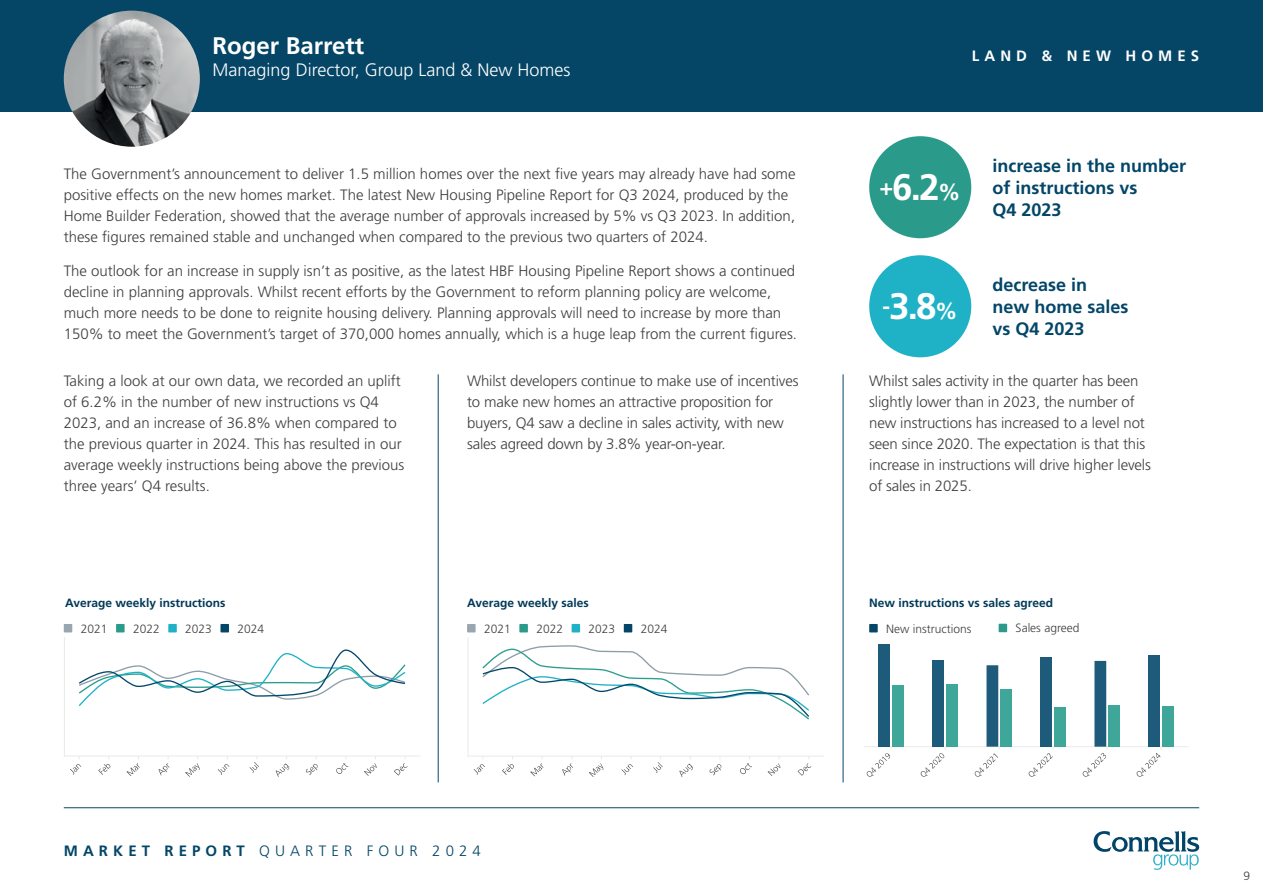
<style>
.page{position:relative;width:1263px;height:893px;background:#fff}
.page>*{position:absolute;margin:0;border:0;box-sizing:border-box;transform-origin:0 0}
.t1{font:700 36.9px "Frutiger LT Std";color:#fff}
.t2{font:700 24px "Frutiger LT Std";color:#fff}
.t3{font:700 18px/21.6px "Frutiger LT Std";color:#034668}
.t4{font:300 18px "Frutiger LT Std";color:#fff}
.t5{font:300 15px/21px "Frutiger LT Std";color:#3e3e3f}
.t6{font:300 15px "Frutiger LT Std";letter-spacing:.34em;color:#034668}
.t7{font:700 15px "Frutiger LT Std";letter-spacing:.34em;color:#fff}
.t8{font:700 12px "Frutiger LT Std";color:#013957}
.t9{font:300 12px "Frutiger LT Std";color:#3e3e3f}
.s1{font-size:23.1px}
.s2{font-weight:700}
</style>
<div class="page">
<svg style="left:1093px;top:831px;width:106px;height:39px"></svg>
<hr style="left:64px;top:807px;width:1135px;height:1px;background:#034668">
<div style="left:0;top:0;width:1263px;height:112px;background:#054667"></div>
<img style="left:64px;top:11px;width:136px;height:136px;border-radius:68px">
<div style="left:869px;top:255px;width:102px;height:102px;background:#1fb2c7;border-radius:50%"></div>
<div style="left:869px;top:136px;width:102px;height:102px;background:#2a9a8b;border-radius:50%"></div>
<hr style="left:438px;top:374px;width:1px;height:408px;background:#034668">
<hr style="left:843px;top:374px;width:1px;height:408px;background:#034668">
<hr style="left:864px;top:746px;width:324px;height:1px;background:#e8eae8">
<svg style="left:866px;top:747px;width:26px;height:30px"></svg>
<svg style="left:920px;top:747px;width:26px;height:30px"></svg>
<svg style="left:1028px;top:747px;width:26px;height:30px"></svg>
<svg style="left:1136px;top:747px;width:26px;height:30px"></svg>
<div style="left:878px;top:644px;width:12px;height:103px;background:#1e5a7a"></div>
<div style="left:932px;top:660px;width:12px;height:87px;background:#1e5a7a"></div>
<svg style="left:974px;top:665px;width:26px;height:112px"></svg>
<div style="left:1040px;top:658px;width:12px;height:89px;background:#1e5a7a"></div>
<svg style="left:1082px;top:661px;width:26px;height:116px"></svg>
<div style="left:1148px;top:655px;width:12px;height:92px;background:#1e5a7a"></div>
<div style="left:892px;top:685px;width:12px;height:62px;background:#3fa799"></div>
<div style="left:946px;top:684px;width:12px;height:63px;background:#3fa799"></div>
<div style="left:1000px;top:689px;width:12px;height:58px;background:#3fa799"></div>
<div style="left:1054px;top:708px;width:12px;height:39px;background:#3fa799"></div>
<div style="left:1108px;top:705px;width:12px;height:42px;background:#3fa799"></div>
<div style="left:1162px;top:706px;width:12px;height:41px;background:#3fa799"></div>
<div style="left:869px;top:624px;width:9px;height:8px;background:#034668"></div>
<div style="left:999px;top:624px;width:8px;height:8px;background:#2a9a8b"></div>
<hr style="left:64px;top:756px;width:356px;height:1px;background:#e8eae8">
<svg style="left:70px;top:756px;width:11px;height:19px"></svg>
<svg style="left:98px;top:756px;width:13px;height:19px"></svg>
<svg style="left:127px;top:756px;width:13px;height:20px"></svg>
<svg style="left:158px;top:756px;width:11px;height:20px"></svg>
<svg style="left:185px;top:756px;width:15px;height:21px"></svg>
<svg style="left:218px;top:756px;width:11px;height:19px"></svg>
<svg style="left:249px;top:756px;width:10px;height:17px"></svg>
<svg style="left:276px;top:756px;width:14px;height:21px"></svg>
<svg style="left:306px;top:756px;width:12px;height:19px"></svg>
<svg style="left:336px;top:756px;width:12px;height:18px"></svg>
<svg style="left:364px;top:756px;width:13px;height:20px"></svg>
<svg style="left:394px;top:756px;width:13px;height:20px"></svg>
<hr style="left:64px;top:637px;width:1px;height:119px;background:#e8eae8">
<svg style="left:78px;top:649px;width:328px;height:57px"></svg>
<div style="left:116px;top:624px;width:9px;height:8px;background:#2a9a8b"></div>
<div style="left:64px;top:624px;width:8px;height:8px;background:#98a6af"></div>
<div style="left:168px;top:624px;width:9px;height:8px;background:#1fb2c7"></div>
<div style="left:220px;top:624px;width:9px;height:8px;background:#034668"></div>
<div style="left:519px;top:624px;width:9px;height:8px;background:#2a9a8b"></div>
<div style="left:467px;top:624px;width:9px;height:8px;background:#98a6af"></div>
<div style="left:572px;top:624px;width:8px;height:8px;background:#1fb2c7"></div>
<div style="left:624px;top:624px;width:8px;height:8px;background:#034668"></div>
<hr style="left:468px;top:756px;width:356px;height:1px;background:#e8eae8">
<svg style="left:474px;top:757px;width:11px;height:18px"></svg>
<svg style="left:502px;top:757px;width:12px;height:18px"></svg>
<svg style="left:530px;top:757px;width:13px;height:19px"></svg>
<svg style="left:562px;top:757px;width:11px;height:19px"></svg>
<svg style="left:589px;top:757px;width:15px;height:20px"></svg>
<svg style="left:621px;top:757px;width:12px;height:18px"></svg>
<svg style="left:653px;top:757px;width:10px;height:16px"></svg>
<svg style="left:679px;top:757px;width:14px;height:20px"></svg>
<svg style="left:709px;top:757px;width:13px;height:18px"></svg>
<svg style="left:740px;top:757px;width:12px;height:18px"></svg>
<svg style="left:768px;top:757px;width:13px;height:19px"></svg>
<svg style="left:798px;top:757px;width:13px;height:19px"></svg>
<hr style="left:468px;top:637px;width:1px;height:119px;background:#e8eae8">
<svg style="left:482px;top:645px;width:327px;height:75px"></svg>
<h2 class="t2" style="left:213px;top:32px;width:153px">Roger Barrett</h2>
<p class="t4" style="left:213px;top:59px;width:359px">Managing Director, Group Land &amp; New Homes</p>
<p class="t5" style="left:64px;top:163px;width:733px">The Government’s announcement to deliver 1.5 million homes over the next five years may already have had some positive effects on the new homes market. The latest New Housing Pipeline Report for Q3 2024, produced by the Home Builder Federation, showed that the average number of approvals increased by 5% vs Q3 2023. In addition, these figures remained stable and unchanged when compared to the previous two quarters of 2024.</p>
<p class="t5" style="left:64px;top:260px;width:735px">The outlook for an increase in supply isn’t as positive, as the latest HBF Housing Pipeline Report shows a continued decline in planning approvals. Whilst recent efforts by the Government to reform planning policy are welcome, much more needs to be done to reignite housing delivery. Planning approvals will need to increase by more than 150% to meet the Government’s target of 370,000 homes annually, which is a huge leap from the current figures.</p>
<p class="t5" style="left:64px;top:370px;width:342px">Taking a look at our own data, we recorded an uplift of 6.2% in the number of new instructions vs Q4<br>2023, and an increase of 36.8% when compared to the previous quarter in 2024. This has resulted in our average weekly instructions being above the previous three years’ Q4 results.</p>
<p class="t5" style="left:467px;top:370px;width:333px">Whilst developers continue to make use of incentives to make new homes an attractive proposition for buyers, Q4 saw a decline in sales activity, with new sales agreed down by 3.8% year-on-year.</p>
<p class="t8" style="left:65px;top:596px;width:162px">Average weekly instructions</p>
<p class="t9" style="left:81px;top:622px;width:28px">2021</p>
<p class="t9" style="left:133px;top:622px;width:28px">2022</p>
<p class="t9" style="left:185px;top:622px;width:28px">2023</p>
<p class="t9" style="left:237px;top:622px;width:28px">2024</p>
<p class="t9" style="left:484px;top:622px;width:28px">2021</p>
<p class="t9" style="left:536px;top:622px;width:28px">2022</p>
<p class="t9" style="left:589px;top:622px;width:28px">2023</p>
<p class="t9" style="left:641px;top:622px;width:28px">2024</p>
<p class="t8" style="left:467px;top:596px;width:123px">Average weekly sales</p>
<p class="t7" style="left:972px;top:47px;width:229px">LAND &amp; NEW HOMES</p>
<h1 class="t1" style="left:879px;top:166px;width:83px"><span class="s1">+</span>6.2<span class="s1">%</span></h1>
<h1 class="t1" style="left:883px;top:285px;width:77px"><span class="s1">-</span>3.8<span class="s1">%</span></h1>
<p class="t3" style="left:992px;top:155px;width:195px">increase in the number of instructions vs<br>Q4 2023</p>
<p class="t3" style="left:992px;top:274px;width:138px">decrease in new home sales vs Q4 2023</p>
<p class="t5" style="left:869px;top:370px;width:283px">Whilst sales activity in the quarter has been slightly lower than in 2023, the number of new instructions has increased to a level not seen since 2020. The expectation is that this increase in instructions will drive higher levels of sales in 2025.</p>
<p class="t8" style="left:869px;top:596px;width:185px">New instructions vs sales agreed</p>
<p class="t9" style="left:886px;top:622px;width:87px">New instructions</p>
<p class="t9" style="left:1016px;top:621px;width:65px">Sales agreed</p>
<p class="t6" style="left:64px;top:842px;width:419px"><span class="s2">MARKET REPORT</span> QUARTER FOUR 2024</p>
<p class="t9" style="left:1243px;top:869px;width:8px">9</p>
</div>
